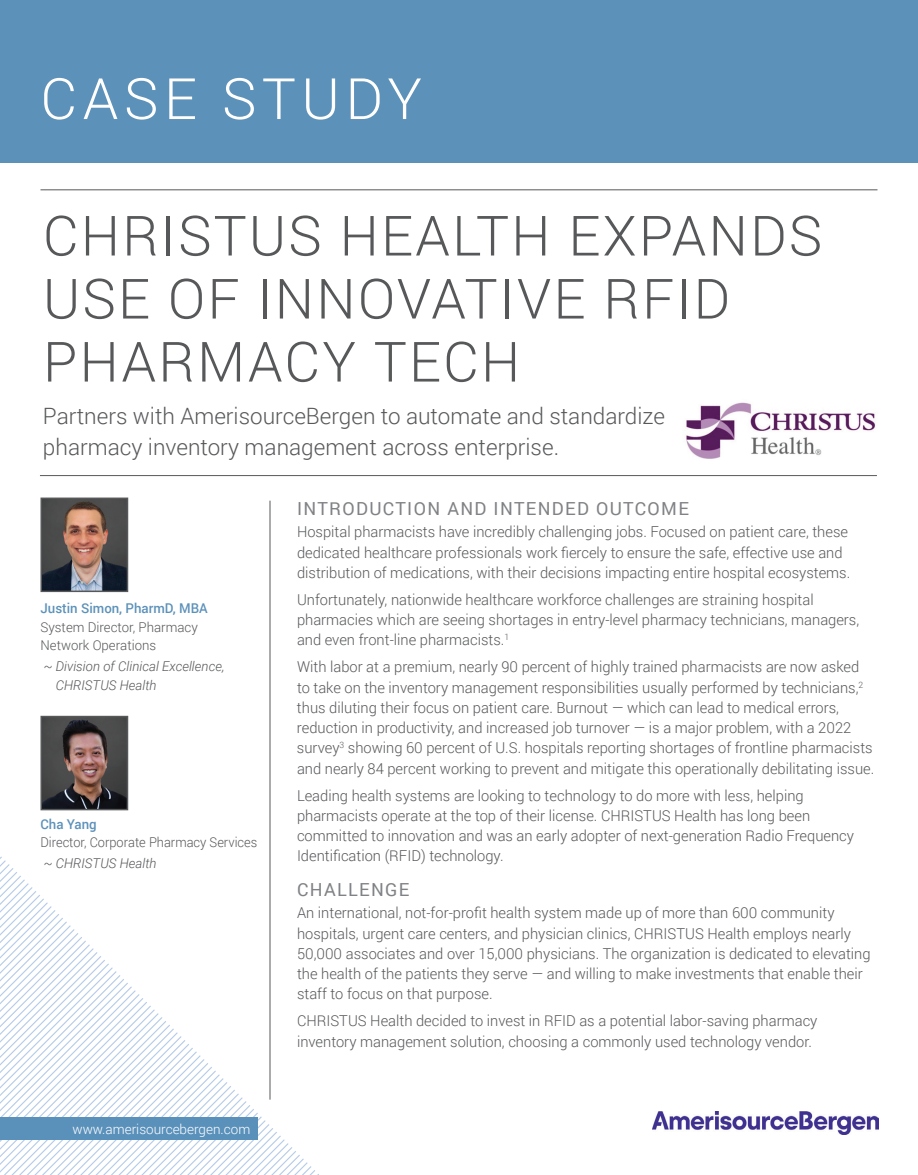
<style>
.page{position:relative;width:918px;height:1175px;background:#fff}
.page>*{position:absolute;margin:0;border:0;box-sizing:border-box;transform-origin:0 0}
.t1{font:300 57px "Roboto";letter-spacing:.1em;color:#fff}
.t2{font:300 55.5px/63px "Roboto";letter-spacing:.04em;color:#57585a}
.t3{font:300 22.5px/30px "Roboto";color:#57585a}
.t4{font:18px "Roboto";letter-spacing:.075em;color:#808285}
.t5{font:300 15px/20.2px "Roboto";color:#57585a}
.t6{font:italic 300 13.5px/18.8px "Roboto";color:#57585a}
.t7{font:300 13.5px/18.8px "Roboto";color:#57585a}
.t8{font:300 13.5px "Roboto";color:#57585a;scale:.95 1}
.t9{font:500 13.5px "Roboto";color:#5c91b9}
.t10{font:300 13.5px "Roboto";color:#fff}
</style>
<div class="page">
<div style="left:0;top:0;width:918px;height:163px;background:#5c91b9"></div>
<svg style="left:0;top:856px;width:315px;height:318px"></svg>
<hr style="left:40px;top:189px;width:838px;height:1px;background:#57585a">
<img style="left:652px;top:1111px;width:226px;height:23px">
<div style="left:0;top:1117px;width:257px;height:23px;background:#5a91bb"></div>
<img style="left:686px;top:402px;width:190px;height:57px">
<hr style="left:270px;top:500px;width:1px;height:599px;background:#57585a">
<hr style="left:40px;top:475px;width:837px;height:1px;background:#57585a">
<img style="left:43px;top:500px;width:82px;height:89px">
<div style="left:40px;top:497px;width:88px;height:95px;border:2px solid #57585a"></div>
<img style="left:43px;top:719px;width:82px;height:88px">
<div style="left:40px;top:716px;width:88px;height:94px;border:2px solid #57585a"></div>
<h1 class="t1" style="left:40px;top:59px;width:383px">CASE STUDY</h1>
<h2 class="t2" style="left:43px;top:202px;width:781px">CHRISTUS HEALTH EXPANDS<br>USE OF INNOVATIVE RFID<br>PHARMACY TECH</h2>
<h3 class="t3" style="left:43px;top:401px;width:624px">Partners with AmerisourceBergen to automate and standardize pharmacy inventory management across enterprise.</h3>
<p class="t9" style="left:40px;top:598px;width:169px">Justin Simon, PharmD, MBA</p>
<p class="t7" style="left:40px;top:617px;width:159px">System Director, Pharmacy<br>Network Operations</p>
<p class="t6" style="left:56px;top:657px;width:170px;text-indent:-12px">~ Division of Clinical Excellence,<br>CHRISTUS Health</p>
<p class="t9" style="left:40px;top:814px;width:58px">Cha Yang</p>
<p class="t8" style="left:40px;top:833px;width:230px">Director, Corporate Pharmacy Services</p>
<p class="t6" style="left:44px;top:853px;width:115px">~ CHRISTUS Health</p>
<p class="t10" style="left:72px;top:1119px;width:179px">www.amerisourcebergen.com</p>
<p class="t4" style="left:297px;top:496px;width:393px">INTRODUCTION AND INTENDED OUTCOME</p>
<p class="t5" style="left:297px;top:521px;width:555px">Hospital pharmacists have incredibly challenging jobs. Focused on patient care, these dedicated healthcare professionals work fiercely to ensure the safe, effective use and distribution of medications, with their decisions impacting entire hospital ecosystems.</p>
<p class="t5" style="left:297px;top:589px;width:564px">Unfortunately, nationwide healthcare workforce challenges are straining hospital pharmacies which are seeing shortages in entry-level pharmacy technicians, managers, and even front-line pharmacists.<sup>1</sup></p>
<p class="t5" style="left:297px;top:656px;width:579px">With labor at a premium, nearly 90 percent of highly trained pharmacists are now asked to take on the inventory management responsibilities usually performed by technicians,<sup>2 </sup>thus diluting their focus on patient care. Burnout — which can lead to medical errors, reduction in productivity, and increased job turnover — is a major problem, with a 2022 survey<sup>3</sup> showing 60 percent of U.S. hospitals reporting shortages of frontline pharmacists and nearly 84 percent working to prevent and mitigate this operationally debilitating issue.</p>
<p class="t5" style="left:297px;top:784px;width:559px">Leading health systems are looking to technology to do more with less, helping pharmacists operate at the top of their license. CHRISTUS Health has long been committed to innovation and was an early adopter of next-generation Radio Frequency Identification (RFID) technology.</p>
<p class="t4" style="left:297px;top:876px;width:114px">CHALLENGE</p>
<p class="t5" style="left:297px;top:902px;width:575px">An international, not-for-profit health system made up of more than 600 community hospitals, urgent care centers, and physician clinics, CHRISTUS Health employs nearly 50,000 associates and over 15,000 physicians. The organization is dedicated to elevating the health of the patients they serve — and willing to make investments that enable their staff to focus on that purpose.</p>
<p class="t5" style="left:297px;top:1010px;width:522px">CHRISTUS Health decided to invest in RFID as a potential labor-saving pharmacy inventory management solution, choosing a commonly used technology vendor.</p>
</div>
